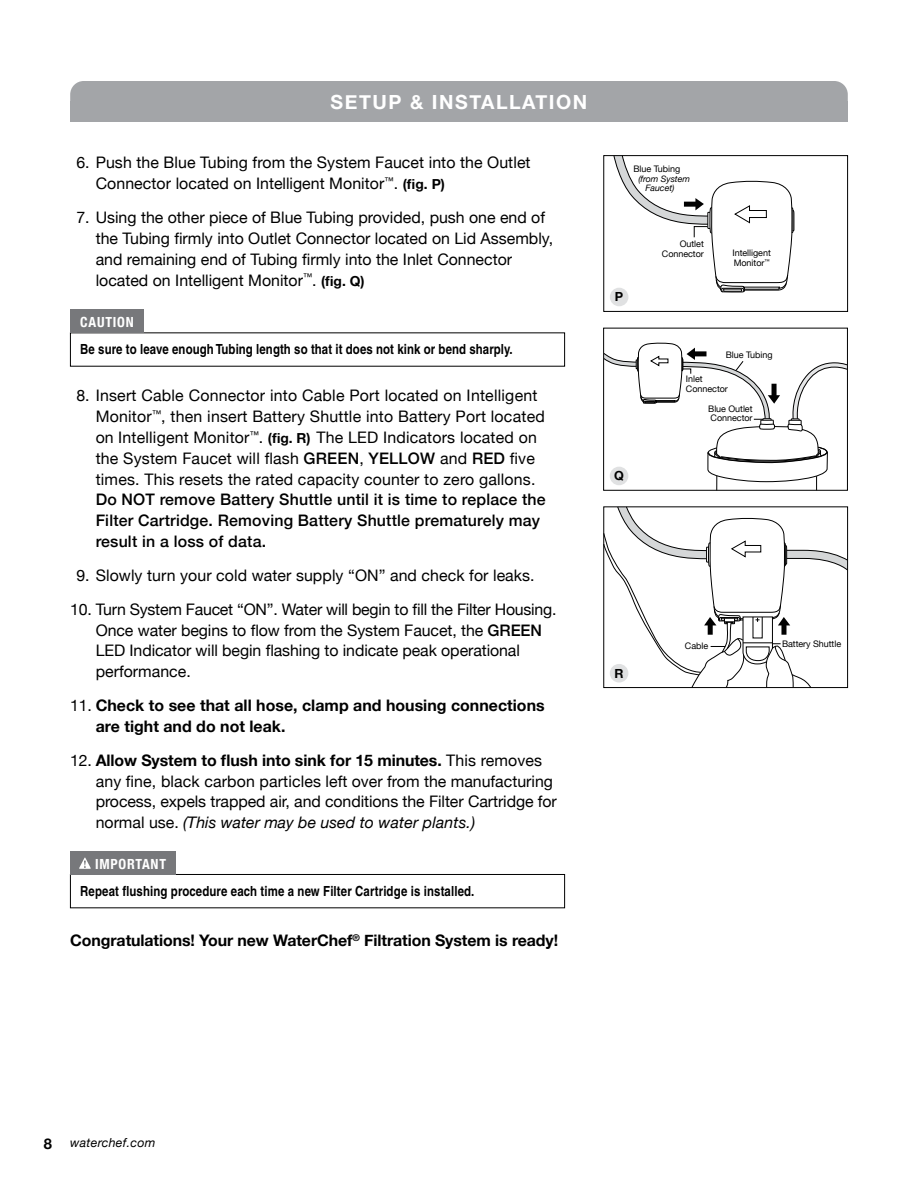
<style>
.page{position:relative;width:918px;height:1188px;background:#fff}
.page>*{position:absolute;margin:0;border:0;box-sizing:border-box;transform-origin:0 0}
.t1{font:700 19.5px "Helvetica Neue";letter-spacing:.08em;color:#fff}
.t2{font:15.9px/20.9px "Helvetica Neue";color:#000}
.t3{font:700 15.9px/20.9px "Helvetica Neue";color:#000}
.t4{font:500 15.9px/20.9px "Helvetica Neue";letter-spacing:.01em;color:#000}
.t5{font:700 14.7px "Helvetica Neue";color:#000}
.t6{font:700 condensed 13.95px "Helvetica LT";letter-spacing:.005em;color:#000}
.t7{font:700 condensed 13.95px "Helvetica Neue";letter-spacing:.055em;color:#fff}
.t8{font:700 12.6px "Helvetica Neue";color:#000}
.t9{font:italic 12.45px "Helvetica Neue";letter-spacing:.02em;color:#000}
.t10{font:9px/9.8px "Helvetica Neue";letter-spacing:-.005em;color:#000}
.t11{font:italic 8.85px/9.3px "Helvetica Neue";letter-spacing:-.005em;color:#000}
.s1{font-weight:700;font-size:13.8px}
.s2{font-weight:500}
.s3{font-weight:400}
.s4{font-weight:700}
.s5{font-style:italic}
</style>
<div class="page">
<div style="left:70px;top:81px;width:778px;height:41px;background:#a3a5a8;border-radius:14px"></div>
<div style="left:70px;top:101px;width:778px;height:21px;background:#a3a5a8"></div>
<div style="left:603px;top:155px;width:245px;height:157px;border:1px solid #000"></div>
<div style="left:70px;top:310px;width:74px;height:23px;background:#77787b"></div>
<div style="left:70px;top:874px;width:495px;height:34px;border:1px solid #000"></div>
<div style="left:70px;top:852px;width:106px;height:23px;background:#77787b"></div>
<svg style="left:79px;top:857px;width:12px;height:12px"></svg>
<div style="left:610px;top:288px;width:18px;height:18px;background:#e0e1e2;border-radius:50%"></div>
<svg style="left:613px;top:155px;width:182px;height:138px"></svg>
<svg style="left:603px;top:506px;width:246px;height:182px"></svg>
<svg style="left:603px;top:342px;width:245px;height:148px"></svg>
<p class="t1" style="left:331px;top:87px;width:258px">SETUP &amp; INSTALLATION</p>
<p class="t2" style="left:96px;top:153px;width:436px;text-indent:-19px">6. Push the Blue Tubing from the System Faucet into the Outlet<br>Connector located on Intelligent Monitor<sup>™</sup>. <span class="s1">(fig. P)</span></p>
<p class="t2" style="left:96px;top:208px;width:459px;text-indent:-19px">7. Using the other piece of Blue Tubing provided, push one end of the Tubing firmly into Outlet Connector located on Lid Assembly, and remaining end of Tubing firmly into the Inlet Connector located on Intelligent Monitor<sup>™</sup>. <span class="s1">(fig. Q)</span></p>
<p class="t7" style="left:80px;top:311px;width:55px">CAUTION</p>
<p class="t6" style="left:80px;top:341px;width:434px">Be sure to leave enough Tubing length so that it does not kink or bend sharply.</p>
<p class="t2" style="left:96px;top:386px;width:451px;text-indent:-19px">8. Insert Cable Connector into Cable Port located on Intelligent Monitor<sup>™</sup>, then insert Battery Shuttle into Battery Port located on Intelligent Monitor<sup>™</sup>. <span class="s1">(fig. R)</span> The LED Indicators located on the System Faucet will flash <span class="s2">GREEN</span>, <span class="s2">YELLOW</span> and <span class="s2">RED</span> five times. This resets the rated capacity counter to zero gallons.</p>
<p class="t4" style="left:96px;top:488px;width:452px">Do NOT remove Battery Shuttle until it is time to replace the<br>Filter Cartridge. Removing Battery Shuttle prematurely may result in a loss of data.</p>
<p class="t2" style="left:76px;top:566px;width:460px">9. Slowly turn your cold water supply “ON” and check for leaks.</p>
<p class="t2" style="left:96px;top:600px;width:462px;text-indent:-26px">10. Turn System Faucet “ON”. Water will begin to fill the Filter Housing.<br>Once water begins to flow from the System Faucet, the <span class="s2">GREEN </span>LED Indicator will begin flashing to indicate peak operational performance.</p>
<p class="t3" style="left:96px;top:695px;width:451px;text-indent:-26px"><span class="s3">11.</span> Check to see that all hose, clamp and housing connections are tight and do not leak.</p>
<p class="t2" style="left:96px;top:751px;width:463px;text-indent:-26px">12. <span class="s4">Allow System to flush into sink for 15 minutes.</span> This removes any fine, black carbon particles left over from the manufacturing process, expels trapped air, and conditions the Filter Cartridge for normal use. <span class="s5">(This water may be used to water plants.)</span></p>
<p class="t7" style="left:95px;top:852px;width:72px">IMPORTANT</p>
<p class="t6" style="left:80px;top:882px;width:396px">Repeat flushing procedure each time a new Filter Cartridge is installed.</p>
<p class="t3" style="left:70px;top:931px;width:489px">Congratulations! Your new WaterChef<sup>®</sup> Filtration System is ready!</p>
<p class="t10" style="left:633px;top:164px;width:48px">Blue Tubing</p>
<p class="t11" style="left:646px;top:174px;width:46px;text-indent:-7px">(from System<br>Faucet)</p>
<p class="t8" style="left:615px;top:287px;width:10px">P</p>
<p class="t10" style="left:662px;top:239px;width:43px;text-align:right">Outlet<br>Connector</p>
<p class="t10" style="left:732px;top:249px;width:40px">Intelligent<br>Monitor<sup>™</sup></p>
<p class="t8" style="left:614px;top:466px;width:11px">Q</p>
<p class="t10" style="left:726px;top:351px;width:48px">Blue Tubing</p>
<p class="t10" style="left:686px;top:375px;width:43px">Inlet<br>Connector</p>
<p class="t10" style="left:708px;top:404px;width:46px">Blue Outlet<br>Connector</p>
<p class="t8" style="left:615px;top:663px;width:11px">R</p>
<p class="t10" style="left:685px;top:641px;width:25px">Cable</p>
<p class="t10" style="left:782px;top:639px;width:61px">Battery Shuttle</p>
<p class="t5" style="left:44px;top:1132px;width:10px">8</p>
<p class="t9" style="left:70px;top:1134px;width:87px">waterchef.com</p>
</div>
